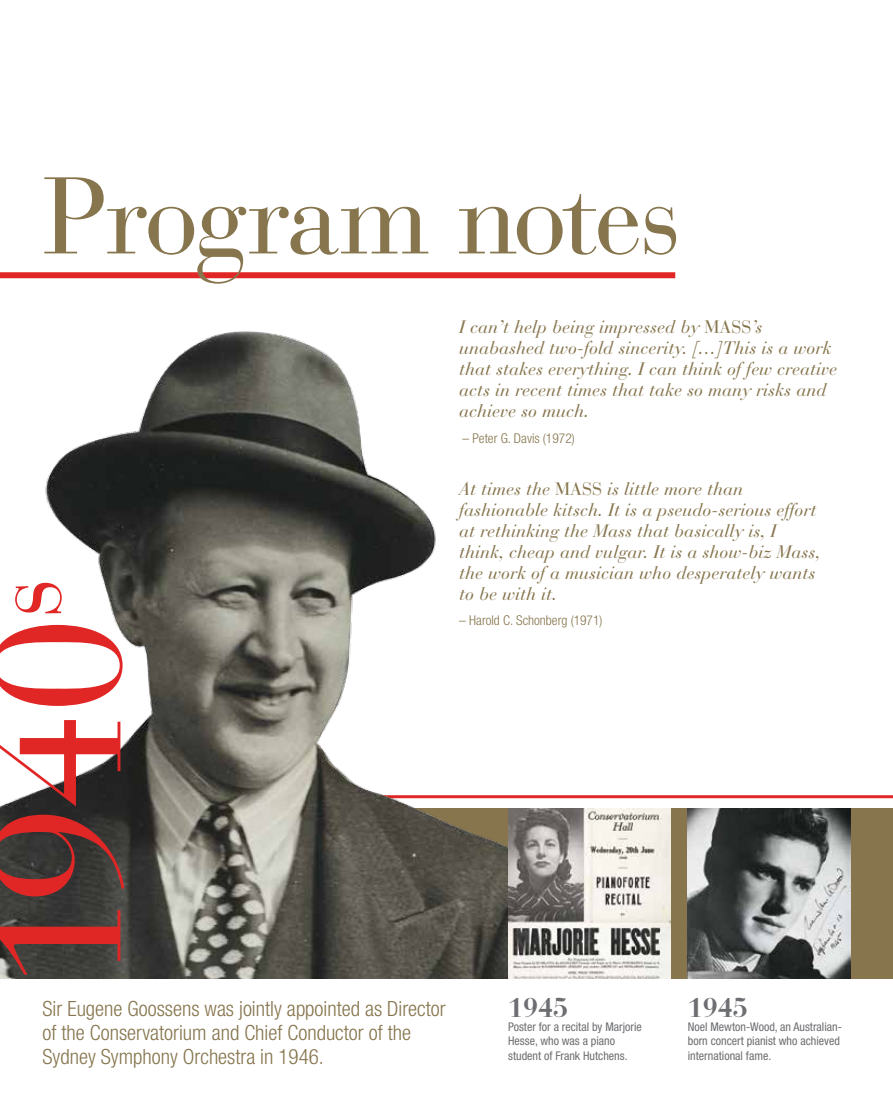
<style>
.page{position:relative;width:893px;height:1106px;background:#fff}
.page>*{position:absolute;margin:0;border:0;box-sizing:border-box;transform-origin:0 0}
.t1{font:180px "Bauer Bodoni CE";color:#e12726}
.t2{font:108px "Bauer Bodoni";letter-spacing:-.03em;color:#86754d}
.t3{font:700 27px "Bauer Bodoni";color:#6d6e71}
.t4{font:300 condensed 21px/24px "Helvetica Neue";color:#86754d}
.t5{font:italic 18px/21px "Bauer Bodoni";color:#86754d}
.t6{font:300 condensed 13.5px "Helvetica Neue";color:#86754d}
.t7{font:condensed 12px/14.4px "Helvetica Neue";color:#6d6e71}
.s1{font-style:normal}
</style>
<div class="page">
<hr style="left:196px;top:795px;width:697px;height:3px;background:#e12726">
<div style="left:0;top:808px;width:893px;height:170px;background:#86754d"></div>
<img style="left:688px;top:808px;width:162px;height:170px">
<img style="left:0;top:331px;width:562px;height:647px">
<img style="left:508px;top:808px;width:163px;height:170px">
<div style="left:0;top:272px;width:675px;height:6px;background:#e12726"></div>
<h2 class="t2" style="left:43px;top:152px;width:640px">Program notes</h2>
<p class="t5" style="left:459px;top:316px;width:380px">I can’t help being impressed by <span class="s1">MASS</span>’s unabashed two‑fold sincerity. […]This is a work that stakes everything. I can think of few creative acts in recent times that take so many risks and achieve so much.</p>
<p class="t6" style="left:462px;top:430px;width:114px">– Peter G. Davis (1972)</p>
<h1 class="t1" style="left:-49px;top:990px;width:414px;rotate:-90deg">1940<sup>s</sup></h1>
<p class="t4" style="left:43px;top:996px;width:405px">Sir Eugene Goossens was jointly appointed as Director of the Conservatorium and Chief Conductor of the<br>Sydney Symphony Orchestra in 1946.</p>
<p class="t5" style="left:459px;top:478px;width:363px">At times the <span class="s1">MASS</span> is little more than fashionable kitsch. It is a pseudo-serious effort at rethinking the Mass that basically is, I think, cheap and vulgar. It is a show-biz Mass, the work of a musician who desperately wants to be with it.</p>
<p class="t6" style="left:459px;top:613px;width:145px">– Harold C. Schonberg (1971)</p>
<h3 class="t3" style="left:508px;top:990px;width:62px">1945</h3>
<p class="t7" style="left:508px;top:1019px;width:135px">Poster for a recital by Marjorie<br>Hesse, who was a piano student of Frank Hutchens.</p>
<h3 class="t3" style="left:688px;top:990px;width:62px">1945</h3>
<p class="t7" style="left:688px;top:1019px;width:156px">Noel Mewton-Wood, an Australian&shy;born concert pianist who achieved international fame.</p>
</div>
